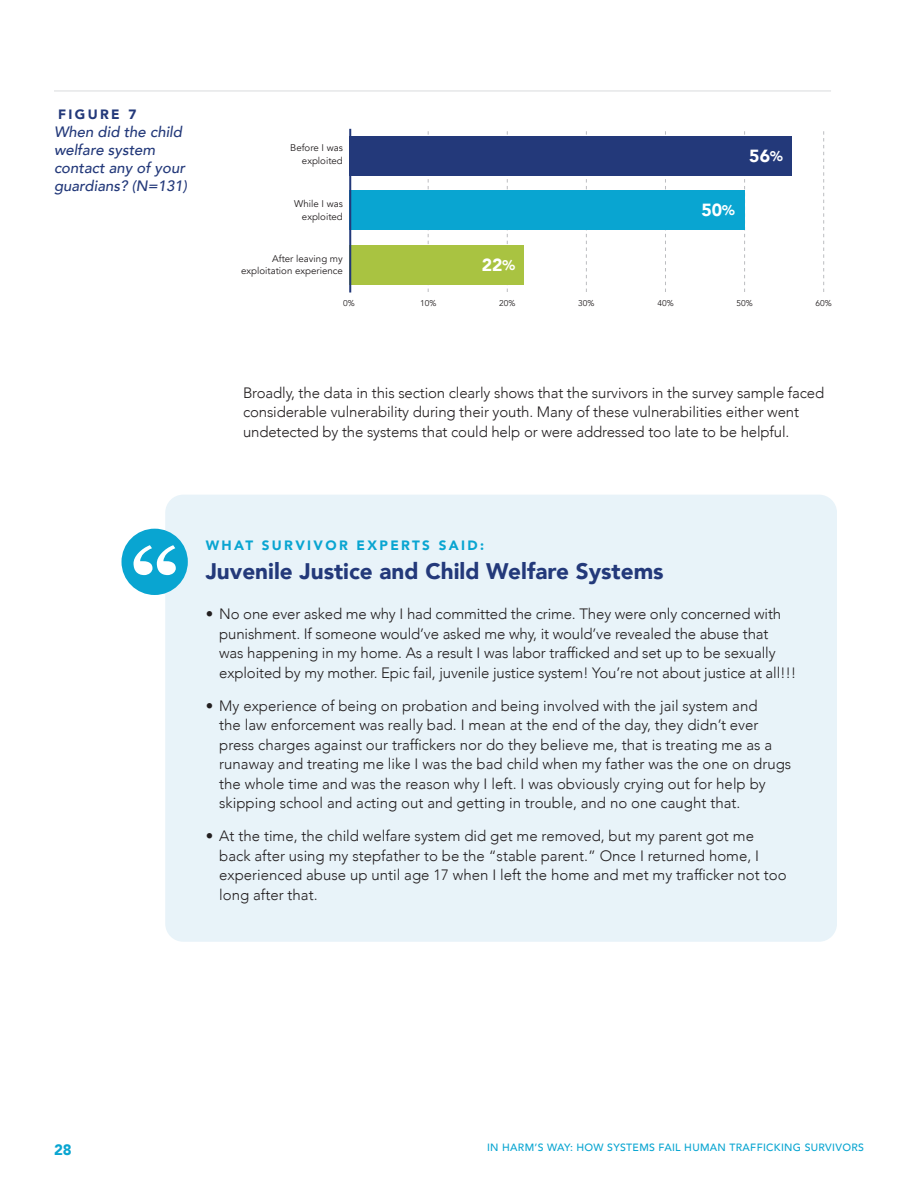
<style>
.page{position:relative;width:918px;height:1188px;background:#fff}
.page>*{position:absolute;margin:0;border:0;box-sizing:border-box;transform-origin:0 0}
.t1{font:900 22.5px "Avenir";color:#23397a}
.t2{font:900 17.55px "Avenir";color:#fff}
.Body{font:300 15px/19.5px "Avenir";color:#231f20}
.Graph_Title-L{font:italic 500 15px/18px "Avenir";color:#23397a}
.t3{font:900 15px "Avenir";color:#09a5d1}
.t4{font:900 13.5px "Avenir";letter-spacing:.175em;color:#09a5d1}
.Graph_Title-L-2{font:900 13.5px "Avenir";letter-spacing:.175em;color:#23397a}
.t5{font:500 10.5px "Avenir";letter-spacing:.03em;color:#09a5d1}
.t6{font:9.75px/12.3px "Avenir";color:#231f20;text-align:right}
.t7{font:8.4px "Avenir";color:#231f20}
.s1{font-size:13.95px}
</style>
<div class="page">
<svg style="left:428px;top:131px;width:1px;height:161px"></svg>
<svg style="left:507px;top:131px;width:1px;height:161px"></svg>
<svg style="left:586px;top:131px;width:1px;height:161px"></svg>
<svg style="left:665px;top:131px;width:1px;height:161px"></svg>
<svg style="left:744px;top:131px;width:1px;height:161px"></svg>
<svg style="left:823px;top:131px;width:1px;height:161px"></svg>
<div style="left:349px;top:136px;width:443px;height:40px;background:#23397a"></div>
<div style="left:349px;top:191px;width:396px;height:39px;background:#09a5d1"></div>
<div style="left:349px;top:245px;width:174px;height:39px;background:#a9c341"></div>
<hr style="left:349px;top:129px;width:2px;height:164px;background:#23397a">
<div style="left:165px;top:495px;width:672px;height:447px;background:#e8f3f9;border-radius:18px"></div>
<hr style="left:54px;top:90px;width:777px;height:2px;background:#e6e7e9">
<div style="left:121px;top:529px;width:67px;height:66px;background:#09a5d1;border-radius:50%"></div>
<svg style="left:134px;top:545px;width:42px;height:30px"></svg>
<p class="Graph_Title-L-2" style="left:58px;top:102px;width:80px">FIGURE 7</p>
<p class="Graph_Title-L" style="left:54px;top:123px;width:135px">When did the child welfare system contact any of your guardians? (N=131)</p>
<p class="t6" style="left:290px;top:142px;width:54px">Before I was exploited</p>
<p class="t6" style="left:294px;top:198px;width:50px">While I was exploited</p>
<p class="t6" style="left:241px;top:252px;width:103px">After leaving my exploitation experience</p>
<p class="t2" style="left:482px;top:250px;width:35px">22<span class="s1">%</span></p>
<p class="t2" style="left:749px;top:141px;width:35px">56<span class="s1">%</span></p>
<p class="t2" style="left:702px;top:195px;width:35px">50<span class="s1">%</span></p>
<p class="t7" style="left:343px;top:298px;width:13px">0%</p>
<p class="t7" style="left:420px;top:298px;width:18px">10%</p>
<p class="t7" style="left:499px;top:298px;width:18px">20%</p>
<p class="t7" style="left:578px;top:298px;width:18px">30%</p>
<p class="t7" style="left:657px;top:298px;width:18px">40%</p>
<p class="t7" style="left:736px;top:298px;width:18px">50%</p>
<p class="t7" style="left:816px;top:298px;width:18px">60%</p>
<p class="Body" style="left:243px;top:383px;width:583px">Broadly, the data in this section clearly shows that the survivors in the survey sample faced considerable vulnerability during their youth. Many of these vulnerabilities either went undetected by the systems that could help or were addressed too late to be helpful.</p>
<h2 class="t4" style="left:206px;top:534px;width:280px">WHAT SURVIVOR EXPERTS SAID:</h2>
<h2 class="t1" style="left:206px;top:552px;width:459px">Juvenile Justice and Child Welfare Systems</h2>
<p class="Body" style="left:219px;top:604px;width:579px;text-indent:-14px">• No one ever asked me why I had committed the crime. They were only concerned with punishment. If someone would’ve asked me why, it would’ve revealed the abuse that was happening in my home. As a result I was labor trafficked and set up to be sexually exploited by my mother. Epic fail, juvenile justice system! You’re not about justice at all!!!</p>
<p class="Body" style="left:219px;top:696px;width:574px;text-indent:-14px">• My experience of being on probation and being involved with the jail system and<br>the law enforcement was really bad. I mean at the end of the day, they didn’t ever press charges against our traffickers nor do they believe me, that is treating me as a runaway and treating me like I was the bad child when my father was the one on drugs the whole time and was the reason why I left. I was obviously crying out for help by skipping school and acting out and getting in trouble, and no one caught that.</p>
<p class="Body" style="left:219px;top:826px;width:569px;text-indent:-14px">• At the time, the child welfare system did get me removed, but my parent got me back after using my stepfather to be the “stable parent.” Once I returned home, I experienced abuse up until age 17 when I left the home and met my trafficker not too long after that.</p>
<p class="t3" style="left:54px;top:1137px;width:19px">28</p>
<p class="t5" style="left:487px;top:1138px;width:378px">IN HARM’S WAY: HOW SYSTEMS FAIL HUMAN TRAFFICKING SURVIVORS</p>
</div>
